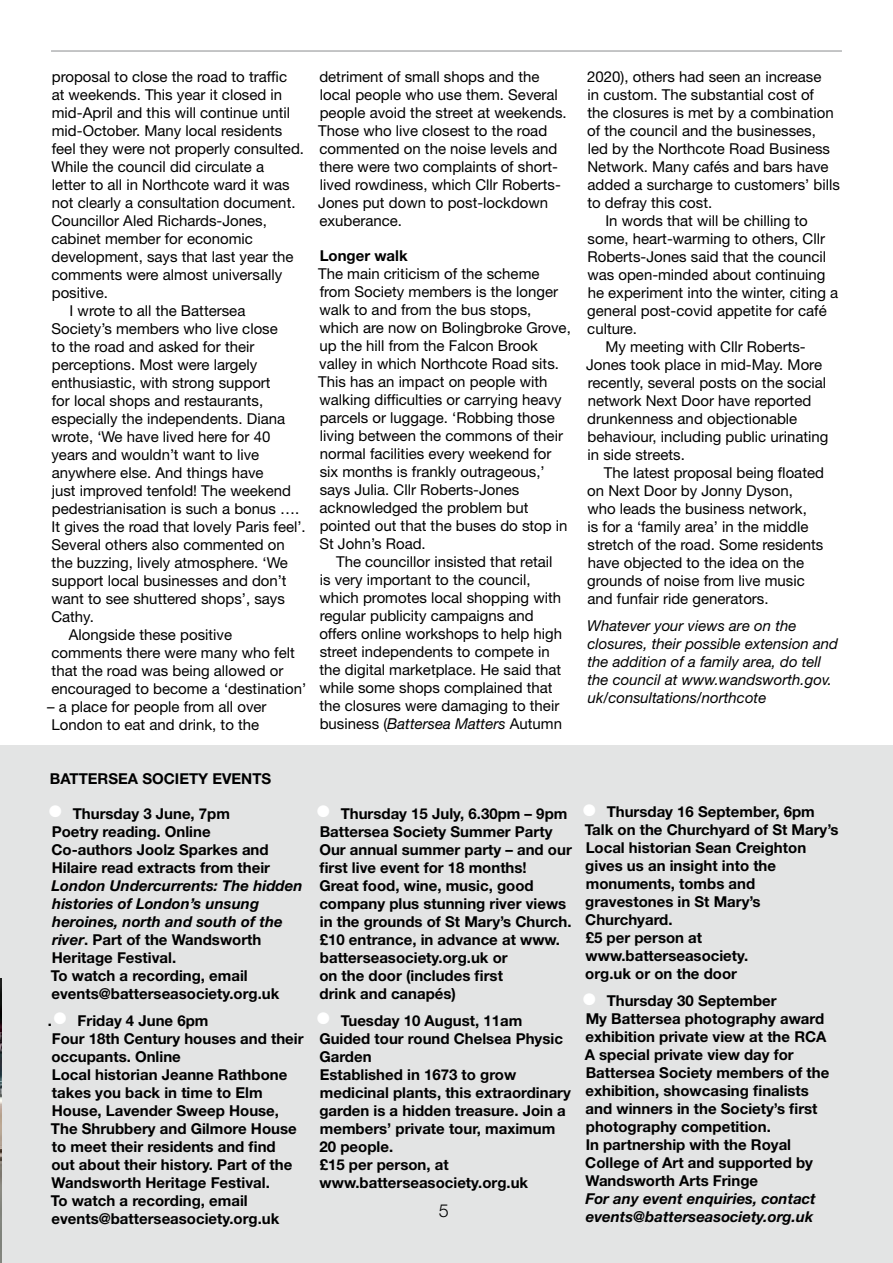
<style>
.page{position:relative;width:893px;height:1263px;background:#fff}
.page>*{position:absolute;margin:0;border:0;box-sizing:border-box;transform-origin:0 0}
.t1{font:300 18px "Helvetica Neue";color:#000}
.t2{font:15px/18px "Helvetica Neue";color:#000}
.t3{font:700 15px/18px "Helvetica Neue";color:#000}
.t4{font:italic 15px/18px "Helvetica Neue";color:#000}
.t5{font:italic 700 15px/18px "Helvetica Neue";color:#000}
.s1{font-style:italic}
.s2{font-weight:400;font-size:33px;color:#fff}
</style>
<div class="page">
<div style="left:0;top:746px;width:893px;height:517px;background:#e3e4e4"></div>
<hr style="left:51px;top:50px;width:791px;height:2px;background:#b1b3b4">
<img style="left:0;top:978px;width:1px;height:285px">
<p class="t2" style="left:52px;top:68px;width:237px">proposal to close the road to traffic</p>
<p class="t2" style="left:52px;top:86px;width:232px">at weekends. This year it closed in</p>
<p class="t2" style="left:52px;top:104px;width:240px">mid-April and this will continue until</p>
<p class="t2" style="left:52px;top:122px;width:232px">mid-October. Many local residents</p>
<p class="t2" style="left:52px;top:140px;width:254px">feel they were not properly consulted.</p>
<p class="t2" style="left:51px;top:158px;width:214px">While the council did circulate a</p>
<p class="t2" style="left:52px;top:176px;width:239px">letter to all in Northcote ward it was</p>
<p class="t2" style="left:52px;top:194px;width:245px">not clearly a consultation document.</p>
<p class="t2" style="left:51px;top:212px;width:217px">Councillor Aled Richards-Jones,</p>
<p class="t2" style="left:51px;top:230px;width:203px">cabinet member for economic</p>
<p class="t2" style="left:51px;top:248px;width:244px">development, says that last year the</p>
<p class="t2" style="left:51px;top:266px;width:232px">comments were almost universally</p>
<p class="t2" style="left:52px;top:284px;width:58px">positive.</p>
<p class="t2" style="left:70px;top:302px;width:177px">I wrote to all the Battersea</p>
<p class="t2" style="left:51px;top:320px;width:228px">Society’s members who live close</p>
<p class="t2" style="left:52px;top:338px;width:204px">to the road and asked for their</p>
<p class="t2" style="left:52px;top:356px;width:207px">perceptions. Most were largely</p>
<p class="t2" style="left:51px;top:374px;width:221px">enthusiastic, with strong support</p>
<p class="t2" style="left:52px;top:392px;width:213px">for local shops and restaurants,</p>
<p class="t2" style="left:51px;top:410px;width:235px">especially the independents. Diana</p>
<p class="t2" style="left:52px;top:428px;width:220px">wrote, ‘We have lived here for 40</p>
<p class="t2" style="left:51px;top:446px;width:209px">years and wouldn’t want to live</p>
<p class="t2" style="left:52px;top:464px;width:213px">anywhere else. And things have</p>
<p class="t2" style="left:52px;top:482px;width:241px">just improved tenfold! The weekend</p>
<p class="t2" style="left:52px;top:500px;width:249px">pedestrianisation is such a bonus ….</p>
<p class="t2" style="left:52px;top:518px;width:256px">It gives the road that lovely Paris feel’.</p>
<p class="t2" style="left:51px;top:536px;width:235px">Several others also commented on</p>
<p class="t2" style="left:52px;top:554px;width:238px">the buzzing, lively atmosphere. ‘We</p>
<p class="t2" style="left:52px;top:572px;width:236px">support local businesses and don’t</p>
<p class="t2" style="left:52px;top:590px;width:235px">want to see shuttered shops’, says</p>
<p class="t2" style="left:51px;top:608px;width:44px">Cathy.</p>
<p class="t2" style="left:69px;top:626px;width:165px">Alongside these positive</p>
<p class="t2" style="left:51px;top:644px;width:245px">comments there were many who felt</p>
<p class="t2" style="left:52px;top:662px;width:233px">that the road was being allowed or</p>
<p class="t2" style="left:51px;top:680px;width:256px">encouraged to become a ‘destination’</p>
<p class="t2" style="left:47px;top:698px;width:221px;text-align:center">– a place for people from all over<br>London to eat and drink, to the</p>
<p class="t2" style="left:318px;top:68px;width:250px">detriment of small shops and the local people who use them. Several people avoid the street at weekends.<br>Those who live closest to the road commented on the noise levels and there were two complaints of short&shy;lived rowdiness, which Cllr Roberts-<br>Jones put down to post-lockdown exuberance.</p>
<p class="t3" style="left:320px;top:247px;width:90px">Longer walk</p>
<p class="t2" style="left:318px;top:265px;width:254px">The main criticism of the scheme from Society members is the longer walk to and from the bus stops, which are now on Bolingbroke Grove, up the hill from the Falcon Brook valley in which Northcote Road sits.<br>This has an impact on people with walking difficulties or carrying heavy parcels or luggage. ‘Robbing those living between the commons of their normal facilities every weekend for six months is frankly outrageous,’ says Julia. Cllr Roberts-Jones acknowledged the problem but pointed out that the buses do stop in<br>St John’s Road.</p>
<p class="t2" style="left:319px;top:553px;width:244px;text-indent:17px">The councillor insisted that retail is very important to the council, which promotes local shopping with regular publicity campaigns and offers online workshops to help high street independents to compete in the digital marketplace. He said that while some shops complained that the closures were damaging to their business (<span class="s1">Battersea Matters</span> Autumn</p>
<p class="t2" style="left:587px;top:68px;width:236px">2020), others had seen an increase</p>
<p class="t2" style="left:588px;top:86px;width:228px">in custom. The substantial cost of</p>
<p class="t2" style="left:587px;top:104px;width:248px">the closures is met by a combination</p>
<p class="t2" style="left:587px;top:122px;width:230px">of the council and the businesses,</p>
<p class="t2" style="left:588px;top:140px;width:244px">led by the Northcote Road Business</p>
<p class="t2" style="left:587px;top:158px;width:243px">Network. Many cafés and bars have</p>
<p class="t2" style="left:587px;top:176px;width:254px">added a surcharge to customers’ bills</p>
<p class="t2" style="left:587px;top:194px;width:126px">to defray this cost.</p>
<p class="t2" style="left:605px;top:212px;width:204px">In words that will be chilling to</p>
<p class="t2" style="left:588px;top:230px;width:239px">some, heart-warming to others, Cllr</p>
<p class="t2" style="left:587px;top:248px;width:240px">Roberts-Jones said that the council</p>
<p class="t2" style="left:587px;top:266px;width:240px">was open-minded about continuing</p>
<p class="t2" style="left:588px;top:284px;width:252px">he experiment into the winter, citing a</p>
<p class="t2" style="left:587px;top:302px;width:241px">general post-covid appetite for café</p>
<p class="t2" style="left:587px;top:320px;width:51px">culture.</p>
<p class="t2" style="left:605px;top:338px;width:202px">My meeting with Cllr Roberts-</p>
<p class="t2" style="left:586px;top:356px;width:237px">Jones took place in mid-May. More</p>
<p class="t2" style="left:588px;top:374px;width:240px">recently, several posts on the social</p>
<p class="t2" style="left:588px;top:392px;width:225px">network Next Door have reported</p>
<p class="t2" style="left:587px;top:410px;width:212px">drunkenness and objectionable</p>
<p class="t2" style="left:588px;top:428px;width:242px">behaviour, including public urinating</p>
<p class="t2" style="left:588px;top:446px;width:99px">in side streets.</p>
<p class="t2" style="left:604px;top:464px;width:222px">The latest proposal being floated</p>
<p class="t2" style="left:587px;top:482px;width:207px">on Next Door by Jonny Dyson,</p>
<p class="t2" style="left:587px;top:500px;width:221px">who leads the business network,</p>
<p class="t2" style="left:588px;top:518px;width:222px">is for a ‘family area’ in the middle</p>
<p class="t2" style="left:588px;top:536px;width:237px">stretch of the road. Some residents</p>
<p class="t2" style="left:588px;top:554px;width:218px">have objected to the idea on the</p>
<p class="t2" style="left:587px;top:572px;width:219px">grounds of noise from live music</p>
<p class="t2" style="left:587px;top:590px;width:183px">and funfair ride generators.</p>
<p class="t4" style="left:587px;top:617px;width:252px">Whatever your views are on the closures, their possible extension and the addition of a family area, do tell the council at www.wandsworth.gov. uk/consultations/northcote</p>
<p class="t3" style="left:50px;top:770px;width:193px">BATTERSEA SOCIETY Events</p>
<p class="t3" style="left:47px;top:804px;width:224px"><span class="s2">•</span> Thursday 3 June, 7pm<br>Poetry reading. Online<br>Co-authors Joolz Sparkes and<br>Hilaire read extracts from their</p>
<p class="t3" style="left:51px;top:876px;width:253px"><span class="s1">London Undercurrents: The hidden histories of London’s unsung heroines, north and south of the river</span>. Part of the Wandsworth<br>Heritage Festival.<br>To watch a recording, email events@batterseasociety.org.uk</p>
<p class="t3" style="left:48px;top:1011px;width:257px">.<span class="s2">•</span> Friday 4 June 6pm<br>Four 18th Century houses and their occupants. Online<br>Local historian Jeanne Rathbone takes you back in time to Elm<br>House, Lavender Sweep House,<br>The Shrubbery and Gilmore House to meet their residents and find<br>out about their history. Part of the<br>Wandsworth Heritage Festival.<br>To watch a recording, email events@batterseasociety.org.uk</p>
<p class="t3" style="left:315px;top:804px;width:258px"><span class="s2">•</span> Thursday 15 July, 6.30pm – 9pm<br>Battersea Society Summer Party<br>Our annual summer party – and our first live event for 18 months!<br>Great food, wine, music, good company plus stunning river views in the grounds of St Mary’s Church. £10 entrance, in advance at www. batterseasociety.org.uk or<br>on the door (includes first<br>drink and canapés)</p>
<p class="t3" style="left:315px;top:1011px;width:257px"><span class="s2">•</span> Tuesday 10 August, 11am<br>Guided tour round Chelsea Physic<br>Garden<br>Established in 1673 to grow medicinal plants, this extraordinary garden is a hidden treasure. Join a members’ private tour, maximum<br>20 people.<br>£15 per person, at www.batterseasociety.org.uk</p>
<p class="t1" style="left:439px;top:1199px;width:12px">5</p>
<p class="t3" style="left:581px;top:803px;width:259px"><span class="s2">•</span> Thursday 16 September, 6pm<br>Talk on the Churchyard of St Mary’s<br>Local historian Sean Creighton gives us an insight into the monuments, tombs and gravestones in St Mary’s<br>Churchyard.<br>£5 per person at www.batterseasociety.<br>org.uk or on the door</p>
<p class="t3" style="left:581px;top:992px;width:250px"><span class="s2">•</span> Thursday 30 September<br>My Battersea photography award exhibition private view at the RCA<br>A special private view day for<br>Battersea Society members of the exhibition, showcasing finalists and winners in the Society’s first photography competition.<br>In partnership with the Royal<br>College of Art and supported by<br>Wandsworth Arts Fringe</p>
<p class="t5" style="left:585px;top:1190px;width:232px">For any event enquiries, contact events@batterseasociety.org.uk</p>
</div>
